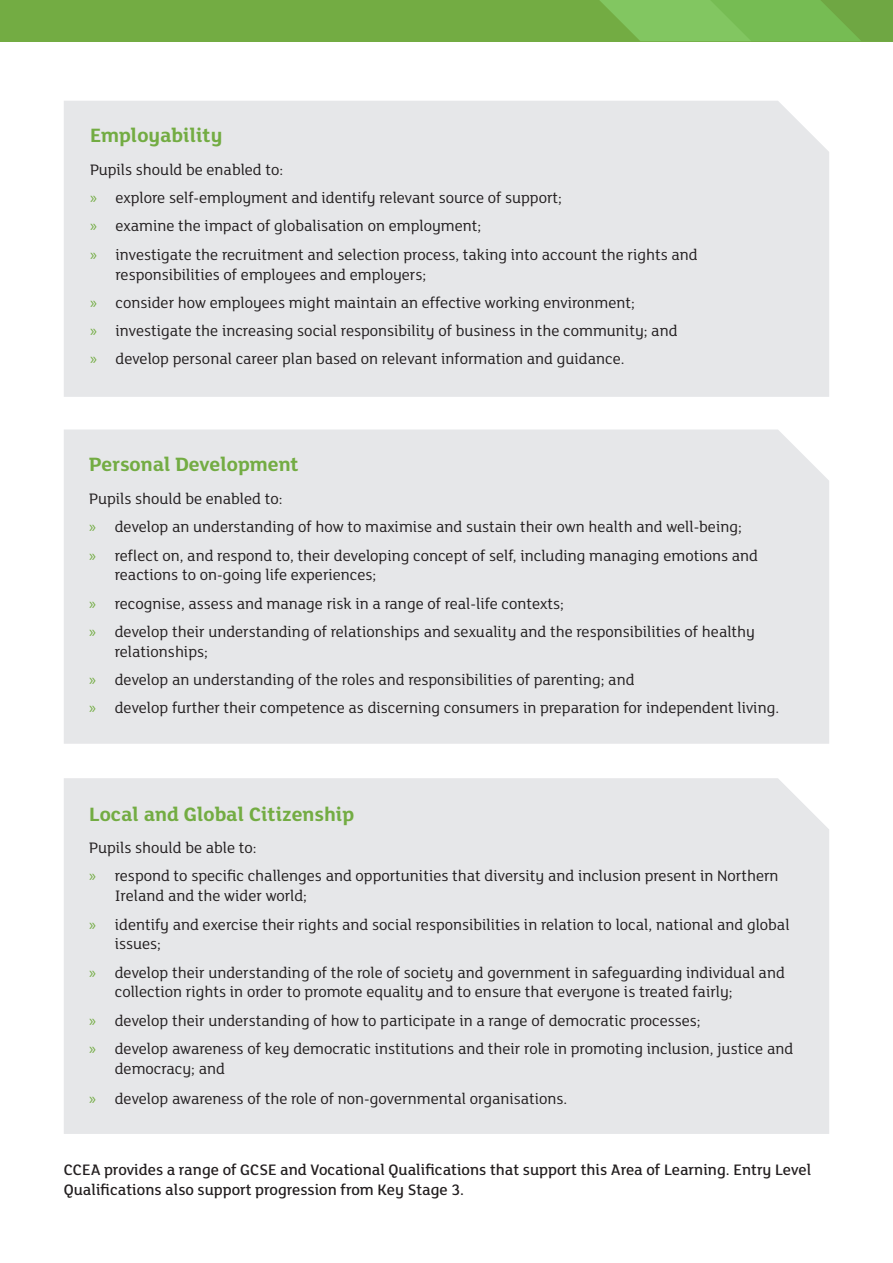
<style>
.page{position:relative;width:893px;height:1263px;background:#fff}
.page>*{position:absolute;margin:0;border:0;box-sizing:border-box;transform-origin:0 0}
.t1{font:700 21px "FS Lola";color:#73ac43}
.Body{font:16.5px/19.8px "FS Lola";color:#231f20}
.Body-2{font:500 16.5px/19.8px "FS Lola";color:#231f20}
.s1{font-family:"Myriad Pro";color:#73ac43}
</style>
<div class="page">
<div style="left:64px;top:101px;width:765px;height:296px;background:#e6e7e9"></div>
<div style="left:64px;top:429px;width:765px;height:315px;background:#e6e7e9"></div>
<div style="left:64px;top:778px;width:765px;height:356px;background:#e6e7e9"></div>
<div style="left:0;top:0;width:893px;height:41px;background:#73ac43"></div>
<svg style="left:600px;top:0;width:261px;height:41px"></svg>
<h1 class="t1" style="left:90px;top:121px;width:134px">Employability</h1>
<p class="Body" style="left:90px;top:159px;width:195px">Pupils should be enabled to:</p>
<p class="Body" style="left:90px;top:187px;width:473px"><span class="s1">»</span> explore self-employment and identify relevant source of support;</p>
<p class="Body" style="left:90px;top:215px;width:393px"><span class="s1">»</span> examine the impact of globalisation on employment;</p>
<p class="Body" style="left:115px;top:244px;width:584px;text-indent:-25px"><span class="s1">»</span> investigate the recruitment and selection process, taking into account the rights and responsibilities of employees and employers;</p>
<p class="Body" style="left:90px;top:292px;width:546px"><span class="s1">»</span> consider how employees might maintain an effective working environment;</p>
<p class="Body" style="left:90px;top:320px;width:589px"><span class="s1">»</span> investigate the increasing social responsibility of business in the community; and</p>
<p class="Body" style="left:90px;top:348px;width:536px"><span class="s1">»</span> develop personal career plan based on relevant information and guidance.</p>
<h1 class="t1" style="left:89px;top:450px;width:211px">Personal Development</h1>
<p class="Body" style="left:89px;top:488px;width:195px">Pupils should be enabled to:</p>
<p class="Body" style="left:89px;top:516px;width:654px"><span class="s1">»</span> develop an understanding of how to maximise and sustain their own health and well-being;</p>
<p class="Body" style="left:115px;top:545px;width:645px;text-indent:-25px"><span class="s1">»</span> reflect on, and respond to, their developing concept of self, including managing emotions and reactions to on-going life experiences;</p>
<p class="Body" style="left:89px;top:593px;width:476px"><span class="s1">»</span> recognise, assess and manage risk in a range of real-life contexts;</p>
<p class="Body" style="left:115px;top:621px;width:642px;text-indent:-25px"><span class="s1">»</span> develop their understanding of relationships and sexuality and the responsibilities of healthy relationships;</p>
<p class="Body" style="left:89px;top:669px;width:547px"><span class="s1">»</span> develop an understanding of the roles and responsibilities of parenting; and</p>
<p class="Body" style="left:89px;top:697px;width:691px"><span class="s1">»</span> develop further their competence as discerning consumers in preparation for independent living.</p>
<h1 class="t1" style="left:89px;top:799px;width:266px">Local and Global Citizenship</h1>
<p class="Body" style="left:89px;top:837px;width:169px">Pupils should be able to:</p>
<p class="Body" style="left:115px;top:865px;width:665px;text-indent:-25px"><span class="s1">»</span> respond to specific challenges and opportunities that diversity and inclusion present in Northern<br>Ireland and the wider world;</p>
<p class="Body" style="left:115px;top:913px;width:676px;text-indent:-25px"><span class="s1">»</span> identify and exercise their rights and social responsibilities in relation to local, national and global issues;</p>
<p class="Body" style="left:115px;top:962px;width:671px;text-indent:-25px"><span class="s1">»</span> develop their understanding of the role of society and government in safeguarding individual and collection rights in order to promote equality and to ensure that everyone is treated fairly;</p>
<p class="Body" style="left:89px;top:1010px;width:613px"><span class="s1">»</span> develop their understanding of how to participate in a range of democratic processes;</p>
<p class="Body" style="left:115px;top:1038px;width:680px;text-indent:-25px"><span class="s1">»</span> develop awareness of key democratic institutions and their role in promoting inclusion, justice and democracy; and</p>
<p class="Body" style="left:89px;top:1088px;width:480px"><span class="s1">»</span> develop awareness of the role of non-governmental organisations.</p>
<p class="Body-2" style="left:64px;top:1159px;width:749px">CCEA provides a range of GCSE and Vocational Qualifications that support this Area of Learning. Entry Level<br>Qualifications also support progression from Key Stage 3.</p>
</div>
